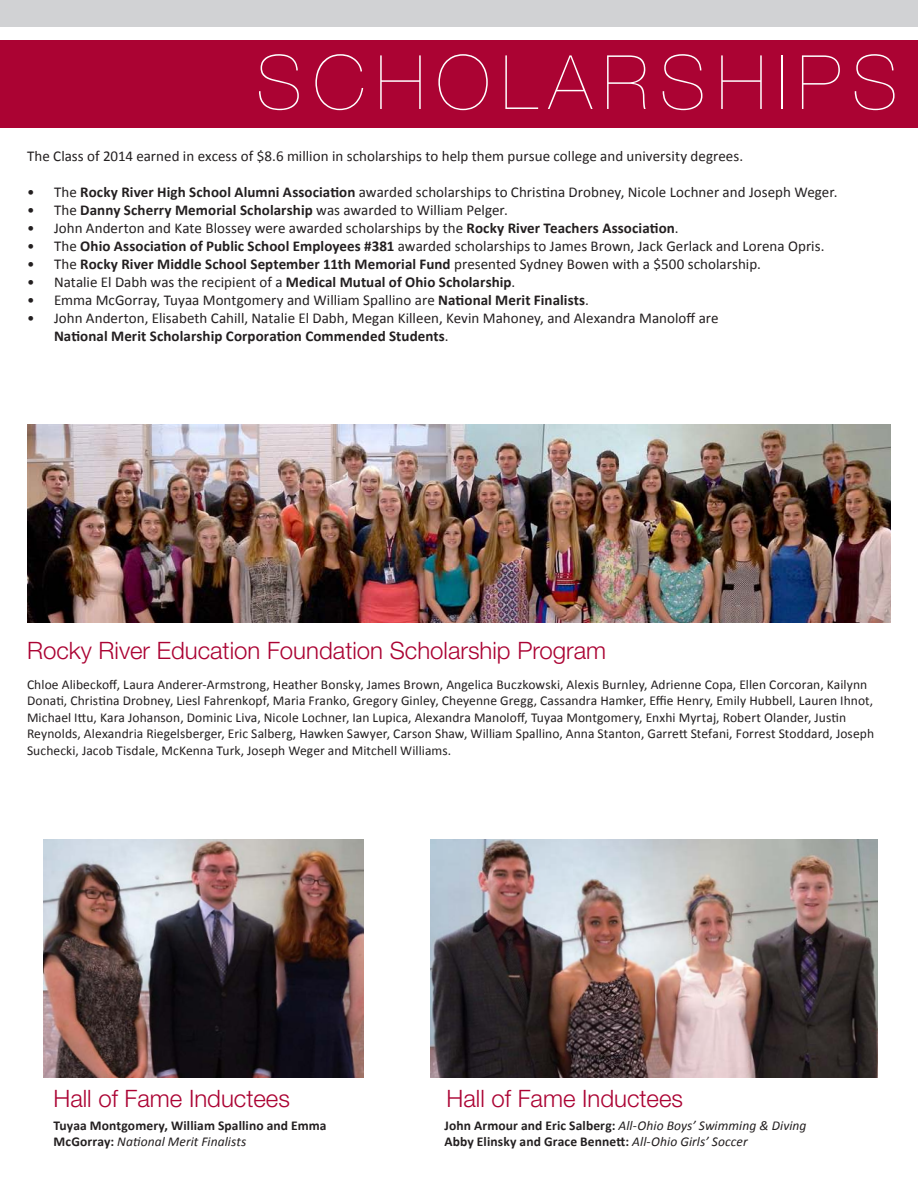
<style>
.page{position:relative;width:918px;height:1188px;background:#fff}
.page>*{position:absolute;margin:0;border:0;box-sizing:border-box;transform-origin:0 0}
.t1{font:200 75px "Helvetica Neue";letter-spacing:.15em;color:#fff}
.t2{font:300 24px "Helvetica Neue LT Std";color:#ab0333}
.t3{font:15px/18px "Calibri";letter-spacing:.005em;color:#231f20}
.t4{font:700 15px "Calibri";letter-spacing:.005em;color:#231f20}
.t5{font:13.5px/16.5px "Calibri";letter-spacing:.005em;color:#231f20}
.t6{font:700 13.5px/16.5px "Calibri";letter-spacing:.01em;color:#231f20}
.s1{font-weight:700}
.s2{font-weight:400}
.s3{font-weight:400;font-style:italic}
</style>
<div class="page">
<div style="left:0;top:0;width:918px;height:27px;background:#d1d2d4"></div>
<div style="left:0;top:40px;width:918px;height:88px;background:#ab0333"></div>
<img style="left:27px;top:424px;width:864px;height:198px">
<img style="left:44px;top:840px;width:319px;height:238px">
<img style="left:431px;top:840px;width:446px;height:238px">
<h1 class="t1" style="left:256px;top:39px;width:643px">SCHOLARSHIPS</h1>
<p class="t3" style="left:27px;top:147px;width:718px">The Class of 2014 earned in excess of $8.6 million in scholarships to help them pursue college and university degrees.</p>
<p class="t3" style="left:27px;top:183px;width:812px">• The <span class="s1">Rocky River High School Alumni Association</span> awarded scholarships to Christina Drobney, Nicole Lochner and Joseph Weger.</p>
<p class="t4" style="left:27px;top:200px;width:482px"><span class="s2">• The</span> Danny Scherry Memorial Scholarship <span class="s2">was awarded to William Pelger.</span></p>
<p class="t3" style="left:27px;top:219px;width:653px">• John Anderton and Kate Blossey were awarded scholarships by the <span class="s1">Rocky River Teachers Association</span>.</p>
<p class="t3" style="left:27px;top:237px;width:799px">• The <span class="s1">Ohio Association of Public School Employees #381</span> awarded scholarships to James Brown, Jack Gerlack and Lorena Opris.</p>
<p class="t4" style="left:27px;top:254px;width:735px"><span class="s2">• The</span> Rocky River Middle School September 11th Memorial Fund <span class="s2">presented Sydney Bowen with a $500 scholarship.</span></p>
<p class="t3" style="left:27px;top:273px;width:490px">• Natalie El Dabh was the recipient of a <span class="s1">Medical Mutual of Ohio Scholarship</span>.</p>
<p class="t3" style="left:27px;top:291px;width:563px">• Emma McGorray, Tuyaa Montgomery and William Spallino are <span class="s1">National Merit Finalists</span>.</p>
<p class="t3" style="left:54px;top:309px;width:666px;text-indent:-27px">• John Anderton, Elisabeth Cahill, Natalie El Dabh, Megan Killeen, Kevin Mahoney, and Alexandra Manoloff are<br><span class="s1">National Merit Scholarship Corporation Commended Students</span>.</p>
<h2 class="t2" style="left:27px;top:636px;width:581px">Rocky River Education Foundation Scholarship Program</h2>
<p class="t5" style="left:27px;top:676px;width:849px">Chloe Alibeckoff, Laura Anderer-Armstrong, Heather Bonsky, James Brown, Angelica Buczkowski, Alexis Burnley, Adrienne Copa, Ellen Corcoran, Kailynn Donati, Christina Drobney, Liesl Fahrenkopf, Maria Franko, Gregory Ginley, Cheyenne Gregg, Cassandra Hamker, Effie Henry, Emily Hubbell, Lauren Ihnot, Michael Ittu, Kara Johanson, Dominic Liva, Nicole Lochner, Ian Lupica, Alexandra Manoloff, Tuyaa Montgomery, Enxhi Myrtaj, Robert Olander, Justin Reynolds, Alexandria Riegelsberger, Eric Salberg, Hawken Sawyer, Carson Shaw, William Spallino, Anna Stanton, Garrett Stefani, Forrest Stoddard, Joseph Suchecki, Jacob Tisdale, McKenna Turk, Joseph Weger and Mitchell Williams.</p>
<h2 class="t2" style="left:53px;top:1084px;width:238px">Hall of Fame Inductees</h2>
<h2 class="t2" style="left:447px;top:1084px;width:238px">Hall of Fame Inductees</h2>
<p class="t6" style="left:53px;top:1117px;width:275px">Tuyaa Montgomery, William Spallino and Emma<br>McGorray: <span class="s3">National Merit Finalists</span></p>
<p class="t6" style="left:444px;top:1117px;width:364px">John Armour and Eric Salberg: <span class="s3">All-Ohio Boys’ Swimming &amp; Diving<br></span>Abby Elinsky and Grace Bennett: <span class="s3">All-Ohio Girls’ Soccer</span></p>
</div>
